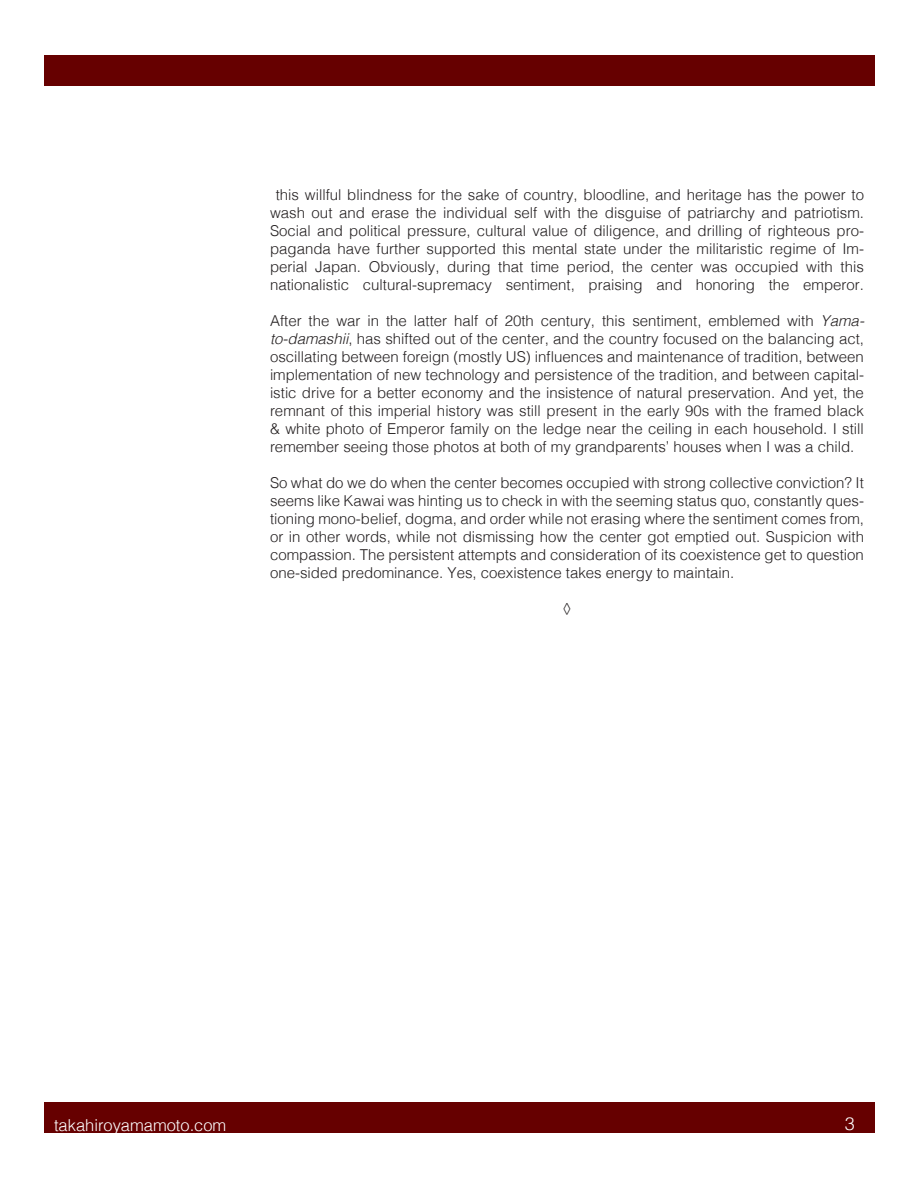
<style>
.page{position:relative;width:918px;height:1188px;background:#fff}
.page>*{position:absolute;margin:0;border:0;box-sizing:border-box;transform-origin:0 0}
.t1{font:300 18px "Helvetica";color:#fff}
.t2{font:300 16.5px "Helvetica";color:#fff}
.t3{font:300 15px/18px "Helvetica";color:#231f20;text-align:justify}
.s1{font-style:italic}
</style>
<div class="page">
<div style="left:44px;top:1102px;width:830px;height:31px;background:#600"></div>
<div style="left:44px;top:55px;width:830px;height:31px;background:#600"></div>
<p class="t3" style="left:270px;top:184px;width:596px;text-align:center">this willful blindness for the sake of country, bloodline, and heritage has the power to wash out and erase the individual self with the disguise of patriarchy and patriotism.</p>
<p class="t3" style="left:270px;top:220px;width:596px">Social and political pressure, cultural value of diligence, and drilling of righteous pro&shy;paganda have further supported this mental state under the militaristic regime of Im&shy;perial Japan. Obviously, during that time period, the center was occupied with this nationalistic cultural-supremacy sentiment, praising and honoring the emperor.</p>
<p class="t3" style="left:270px;top:310px;width:596px">After the war in the latter half of 20th century, this sentiment, emblemed with <span class="s1">Yama&shy;to-damashii</span>, has shifted out of the center, and the country focused on the balancing act, oscillating between foreign (mostly US) influences and maintenance of tradition, between implementation of new technology and persistence of the tradition, and between capital&shy;istic drive for a better economy and the insistence of natural preservation. And yet, the remnant of this imperial history was still present in the early 90s with the framed black &amp; white photo of Emperor family on the ledge near the ceiling in each household. I still remember seeing those photos at both of my grandparents’ houses when I was a child.</p>
<p class="t3" style="left:270px;top:472px;width:596px">So what do we do when the center becomes occupied with strong collective conviction? It seems like Kawai was hinting us to check in with the seeming status quo, constantly ques&shy;tioning mono-belief, dogma, and order while not erasing where the sentiment comes from, or in other words, while not dismissing how the center got emptied out. Suspicion with compassion. The persistent attempts and consideration of its coexistence get to question one-sided predominance. Yes, coexistence takes energy to maintain.</p>
<p class="t3" style="left:563px;top:598px;width:10px">◊</p>
<p class="t2" style="left:54px;top:1111px;width:174px">takahiroyamamoto.com</p>
<p class="t1" style="left:845px;top:1108px;width:12px">3</p>
</div>
